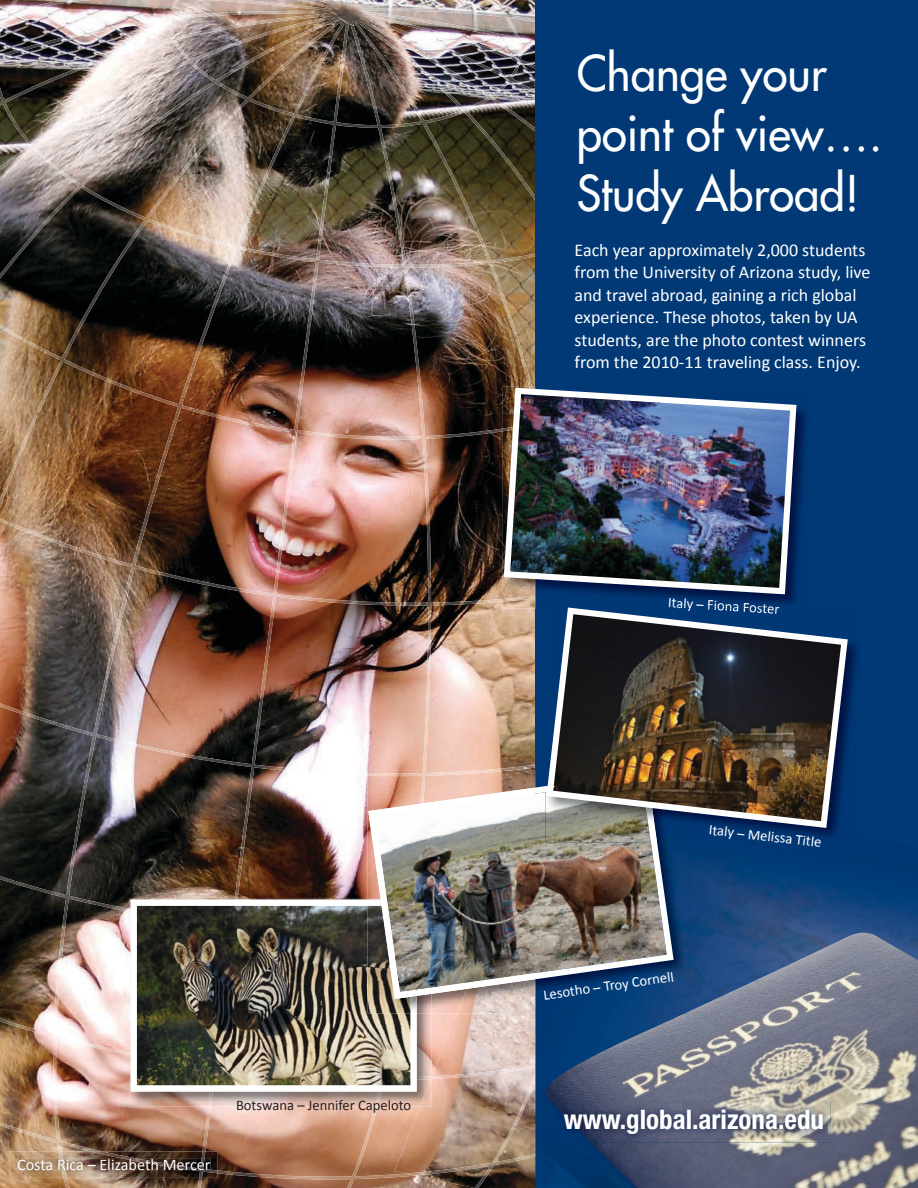
<style>
.page{position:relative;width:918px;height:1188px;background:#fff}
.page>*{position:absolute;margin:0;border:0;box-sizing:border-box;transform-origin:0 0}
.t1{font:500 48px/60px "Futura Std";color:#fff;scale:.95 1}
.t2{font:700 condensed 27px "Helvetica Neue LT Std";color:#fff}
.t3{font:18px/22.5px "Calibri";color:#fff}
.t4{font:16.2px "Calibri";color:#fff}
.t5{font:14.55px "Calibri";color:#fff}
.t6{font:14.55px "Calibri";color:#231f20}
</style>
<div class="page">
<img style="left:0;top:310px;width:536px;height:878px">
<img style="left:10px;top:1151px;width:49px;height:27px">
<img style="left:18px;top:1159px;width:41px;height:11px">
<img style="left:0;top:0;width:536px;height:310px">
<img style="left:0;top:309px;width:107px;height:105px">
<img style="left:193px;top:309px;width:120px;height:53px">
<img style="left:375px;top:309px;width:54px;height:462px">
<img style="left:482px;top:309px;width:50px;height:125px">
<img style="left:106px;top:361px;width:108px;height:156px">
<img style="left:268px;top:361px;width:54px;height:301px">
<img style="left:0;top:413px;width:54px;height:129px">
<img style="left:214px;top:414px;width:54px;height:15px">
<img style="left:321px;top:433px;width:55px;height:6px">
<img style="left:429px;top:431px;width:54px;height:340px">
<img style="left:53px;top:516px;width:96px;height:52px">
<img style="left:118px;top:568px;width:150px;height:52px">
<img style="left:321px;top:599px;width:55px;height:6px">
<img style="left:482px;top:599px;width:21px;height:4px">
<img style="left:53px;top:620px;width:108px;height:155px">
<img style="left:214px;top:633px;width:54px;height:265px">
<img style="left:0;top:703px;width:54px;height:22px">
<img style="left:160px;top:749px;width:54px;height:13px">
<img style="left:268px;top:766px;width:99px;height:9px">
<img style="left:482px;top:765px;width:54px;height:6px">
<img style="left:53px;top:774px;width:54px;height:377px">
<img style="left:333px;top:774px;width:34px;height:2px">
<img style="left:0;top:876px;width:54px;height:19px">
<img style="left:106px;top:904px;width:23px;height:8px">
<img style="left:0;top:1018px;width:54px;height:124px">
<img style="left:106px;top:1047px;width:23px;height:8px">
<img style="left:198px;top:1107px;width:13px;height:81px">
<img style="left:321px;top:1107px;width:73px;height:81px">
<img style="left:218px;top:1170px;width:104px;height:9px">
<img style="left:59px;top:1151px;width:159px;height:27px">
<svg style="left:62px;top:1170px;width:8px;height:18px"></svg>
<img style="left:60px;top:1159px;width:151px;height:11px">
<img style="left:0;top:0;width:92px;height:36px">
<div style="left:536px;top:0;width:382px;height:1188px;background:#003976"></div>
<img style="left:394px;top:1013px;width:152px;height:175px">
<img style="left:406px;top:1065px;width:130px;height:123px">
<img style="left:688px;top:862px;width:230px;height:71px">
<img style="left:503px;top:409px;width:303px;height:200px">
<img style="left:669px;top:598px;width:110px;height:6px">
<img style="left:501px;top:385px;width:299px;height:213px">
<img style="left:546px;top:933px;width:372px;height:255px">
<img style="left:129px;top:898px;width:303px;height:209px">
<img style="left:420px;top:1079px;width:12px;height:28px">
<img style="left:131px;top:900px;width:286px;height:192px">
<img style="left:367px;top:771px;width:139px;height:33px">
<img style="left:432px;top:999px;width:25px;height:14px">
<img style="left:457px;top:999px;width:79px;height:14px">
<img style="left:546px;top:857px;width:142px;height:156px">
<img style="left:367px;top:898px;width:65px;height:115px">
<img style="left:367px;top:900px;width:50px;height:113px">
<img style="left:368px;top:772px;width:306px;height:227px">
<img style="left:657px;top:831px;width:17px;height:12px">
<img style="left:546px;top:831px;width:111px;height:12px">
<img style="left:543px;top:604px;width:308px;height:227px">
<img style="left:556px;top:1101px;width:275px;height:42px">
<p class="t4" style="left:17px;top:1154px;width:195px">Costa Rica – Elizabeth Mercer</p>
<p class="t6" style="left:236px;top:1096px;width:177px">Botswana – Jennifer Capeloto</p>
<h1 class="t1" style="left:577px;top:43px;width:323px">Change your point of view….<br>Study Abroad!</h1>
<p class="t3" style="left:575px;top:239px;width:297px">Each year approximately 2,000 students from the University of Arizona study, live and travel abroad, gaining a rich global experience. These photos, taken by UA students, are the photo contest winners from the 2010-11 traveling class. Enjoy.</p>
<p class="t5" style="left:669px;top:593px;width:113px;rotate:4deg">Italy – Fiona Foster</p>
<p class="t5" style="left:710px;top:821px;width:115px;rotate:6deg">Italy – Melissa Title</p>
<p class="t5" style="left:542px;top:986px;width:133px;rotate:-8deg">Lesotho – Troy Cornell</p>
<h2 class="t2" style="left:564px;top:1103px;width:262px">www.global.arizona.edu</h2>
</div>
